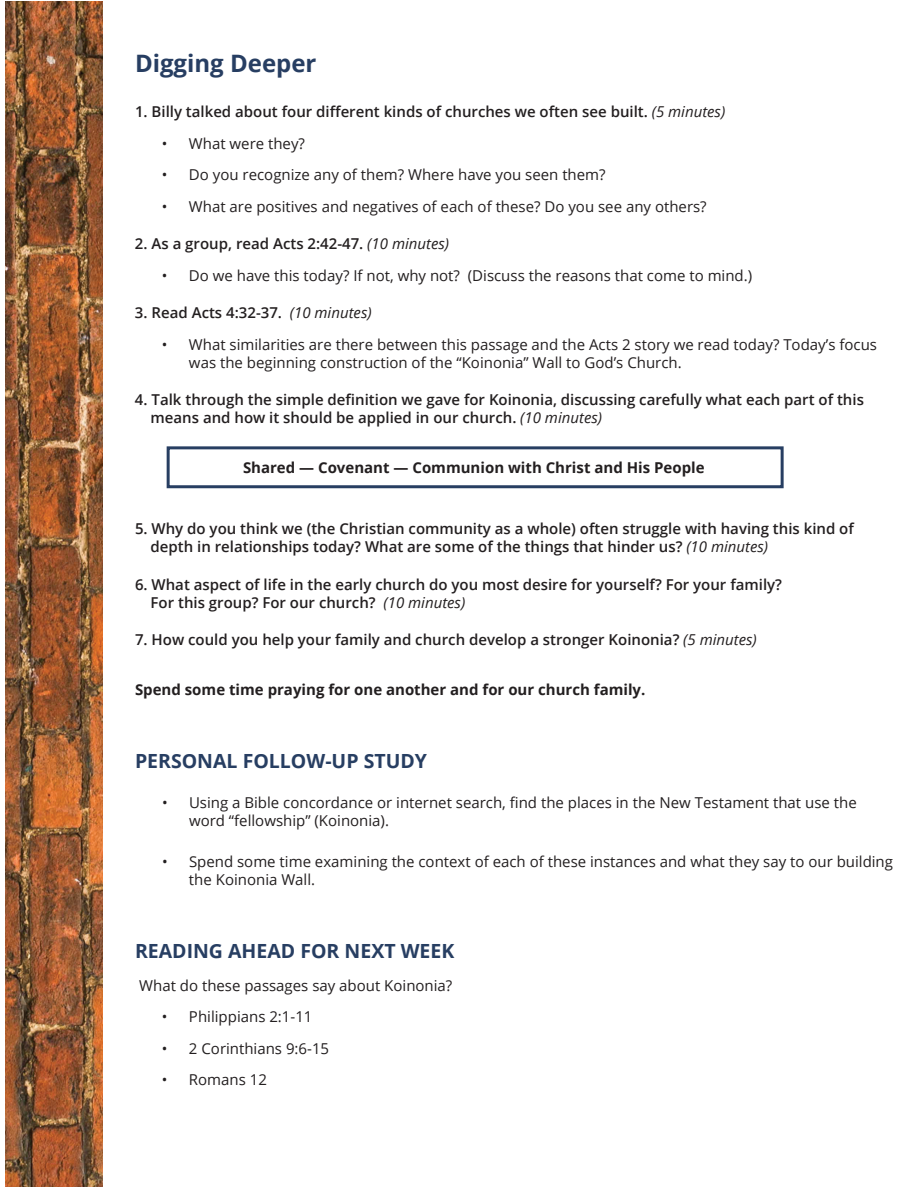
<style>
.page{position:relative;width:918px;height:1188px;background:#fff}
.page>*{position:absolute;margin:0;border:0;box-sizing:border-box;transform-origin:0 0}
.t1{font:700 24px "Open Sans";color:#273e62}
.t2{font:700 19.5px "Open Sans";color:#273e62}
.t3{font:15px/18px "Open Sans";color:#231f20}
.t4{font:600 15px/18px "Open Sans";color:#231f20}
.t5{font:700 15px "Open Sans";color:#231f20}
.s1{font-weight:400;font-style:italic}
</style>
<div class="page">
<img style="left:5px;top:1px;width:98px;height:1186px">
<div style="left:167px;top:446px;width:617px;height:42px;border:3px solid #273e62"></div>
<h1 class="t1" style="left:135px;top:47px;width:183px">Digging Deeper</h1>
<p class="t4" style="left:135px;top:103px;width:592px">1. Billy talked about four different kinds of churches we often see built. <span class="s1">(5 minutes)</span></p>
<p class="t3" style="left:162px;top:134px;width:145px">• What were they?</p>
<p class="t3" style="left:162px;top:165px;width:445px">• Do you recognize any of them? Where have you seen them?</p>
<p class="t3" style="left:162px;top:197px;width:546px">• What are positives and negatives of each of these? Do you see any others?</p>
<p class="t4" style="left:135px;top:235px;width:316px">2. As a group, read Acts 2:42-47. <span class="s1">(10 minutes)</span></p>
<p class="t3" style="left:162px;top:266px;width:592px">• Do we have this today? If not, why not? (Discuss the reasons that come to mind.)</p>
<p class="t4" style="left:135px;top:304px;width:238px">3. Read Acts 4:32-37. <span class="s1">(10 minutes)</span></p>
<p class="t3" style="left:189px;top:335px;width:690px;text-indent:-27px">• What similarities are there between this passage and the Acts 2 story we read today? Today’s focus was the beginning construction of the “Koinonia” Wall to God’s Church.</p>
<p class="t4" style="left:151px;top:391px;width:715px;text-indent:-16px">4. Talk through the simple definition we gave for Koinonia, discussing carefully what each part of this means and how it should be applied in our church. <span class="s1">(10 minutes)</span></p>
<p class="t5" style="left:243px;top:457px;width:463px">Shared — Covenant — Communion with Christ and His People</p>
<p class="t4" style="left:151px;top:520px;width:705px;text-indent:-16px">5. Why do you think we (the Christian community as a whole) often struggle with having this kind of depth in relationships today? What are some of the things that hinder us? <span class="s1">(10 minutes)</span></p>
<p class="t4" style="left:151px;top:575px;width:633px;text-indent:-16px">6. What aspect of life in the early church do you most desire for yourself? For your family?<br>For this group? For our church? <span class="s1">(10 minutes)</span></p>
<p class="t4" style="left:135px;top:631px;width:623px">7. How could you help your family and church develop a stronger Koinonia? <span class="s1">(5 minutes)</span></p>
<p class="t5" style="left:135px;top:679px;width:512px">Spend some time praying for one another and for our church family.</p>
<h2 class="t2" style="left:135px;top:747px;width:294px">PERSONAL FOLLOW-UP STUDY</h2>
<p class="t3" style="left:189px;top:793px;width:669px;text-indent:-27px">• Using a Bible concordance or internet search, find the places in the New Testament that use the word “fellowship” (Koinonia).</p>
<p class="t3" style="left:189px;top:852px;width:706px;text-indent:-27px">• Spend some time examining the context of each of these instances and what they say to our building the Koinonia Wall.</p>
<h2 class="t2" style="left:135px;top:937px;width:321px">READING AHEAD FOR NEXT WEEK</h2>
<p class="t3" style="left:139px;top:976px;width:315px">What do these passages say about Koinonia?</p>
<p class="t3" style="left:162px;top:1008px;width:152px">• Philippians 2:1-11</p>
<p class="t3" style="left:162px;top:1039px;width:169px">• 2 Corinthians 9:6-15</p>
<p class="t3" style="left:162px;top:1071px;width:107px">• Romans 12</p>
</div>
